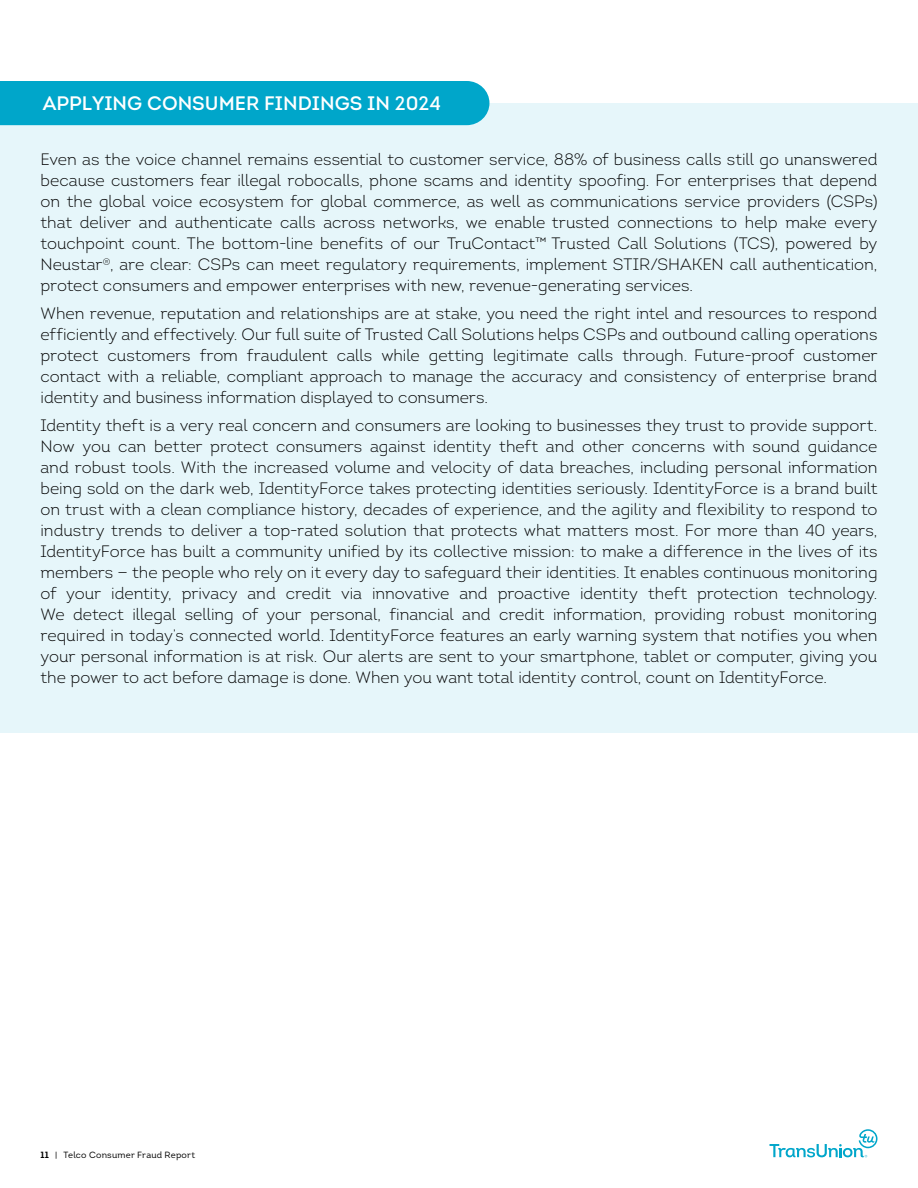
<style>
.page{position:relative;width:918px;height:1188px;background:#fff}
.page>*{position:absolute;margin:0;border:0;box-sizing:border-box;transform-origin:0 0}
.t1{font:19.5px "Intro Semi Bold Caps";color:#fff}
.t2{font:300 16.5px/21px "Intro";letter-spacing:-.005em;color:#000;text-align:justify}
.t3{font:9px "Intro";letter-spacing:.02em;color:#000}
.s1{font-weight:700}
</style>
<div class="page">
<svg style="left:770px;top:1129px;width:108px;height:29px"></svg>
<div style="left:0;top:103px;width:918px;height:629px;background:#e6f6fa"></div>
<div style="left:0;top:81px;width:489px;height:44px;background:#00a6ca"></div>
<p class="t1" style="left:43px;top:91px;width:400px">APPLYING CONSUMER FINDINGS IN 2024</p>
<p class="t2" style="left:40px;top:149px;width:839px">Even as the voice channel remains essential to customer service, 88% of business calls still go unanswered because customers fear illegal robocalls, phone scams and identity spoofing. For enterprises that depend on the global voice ecosystem for global commerce, as well as communications service providers (CSPs) that deliver and authenticate calls across networks, we enable trusted connections to help make every touchpoint count. The bottom-line benefits of our TruContact™ Trusted Call Solutions (TCS), powered by Neustar<sup>®</sup>, are clear: CSPs can meet regulatory requirements, implement STIR/SHAKEN call authentication, protect consumers and empower enterprises with new, revenue-generating services.</p>
<p class="t2" style="left:40px;top:303px;width:839px">When revenue, reputation and relationships are at stake, you need the right intel and resources to respond efficiently and effectively. Our full suite of Trusted Call Solutions helps CSPs and outbound calling operations protect customers from fraudulent calls while getting legitimate calls through. Future-proof customer contact with a reliable, compliant approach to manage the accuracy and consistency of enterprise brand identity and business information displayed to consumers.</p>
<p class="t2" style="left:40px;top:415px;width:839px">Identity theft is a very real concern and consumers are looking to businesses they trust to provide support.<br>Now you can better protect consumers against identity theft and other concerns with sound guidance and robust tools. With the increased volume and velocity of data breaches, including personal information being sold on the dark web, IdentityForce takes protecting identities seriously. IdentityForce is a brand built on trust with a clean compliance history, decades of experience, and the agility and flexibility to respond to industry trends to deliver a top-rated solution that protects what matters most. For more than 40 years, IdentityForce has built a community unified by its collective mission: to make a difference in the lives of its members — the people who rely on it every day to safeguard their identities. It enables continuous monitoring of your identity, privacy and credit via innovative and proactive identity theft protection technology.<br>We detect illegal selling of your personal, financial and credit information, providing robust monitoring required in today’s connected world. IdentityForce features an early warning system that notifies you when your personal information is at risk. Our alerts are sent to your smartphone, tablet or computer, giving you the power to act before damage is done. When you want total identity control, count on IdentityForce.</p>
<p class="t3" style="left:40px;top:1149px;width:156px"><span class="s1">11</span> | Telco Consumer Fraud Report</p>
</div>
